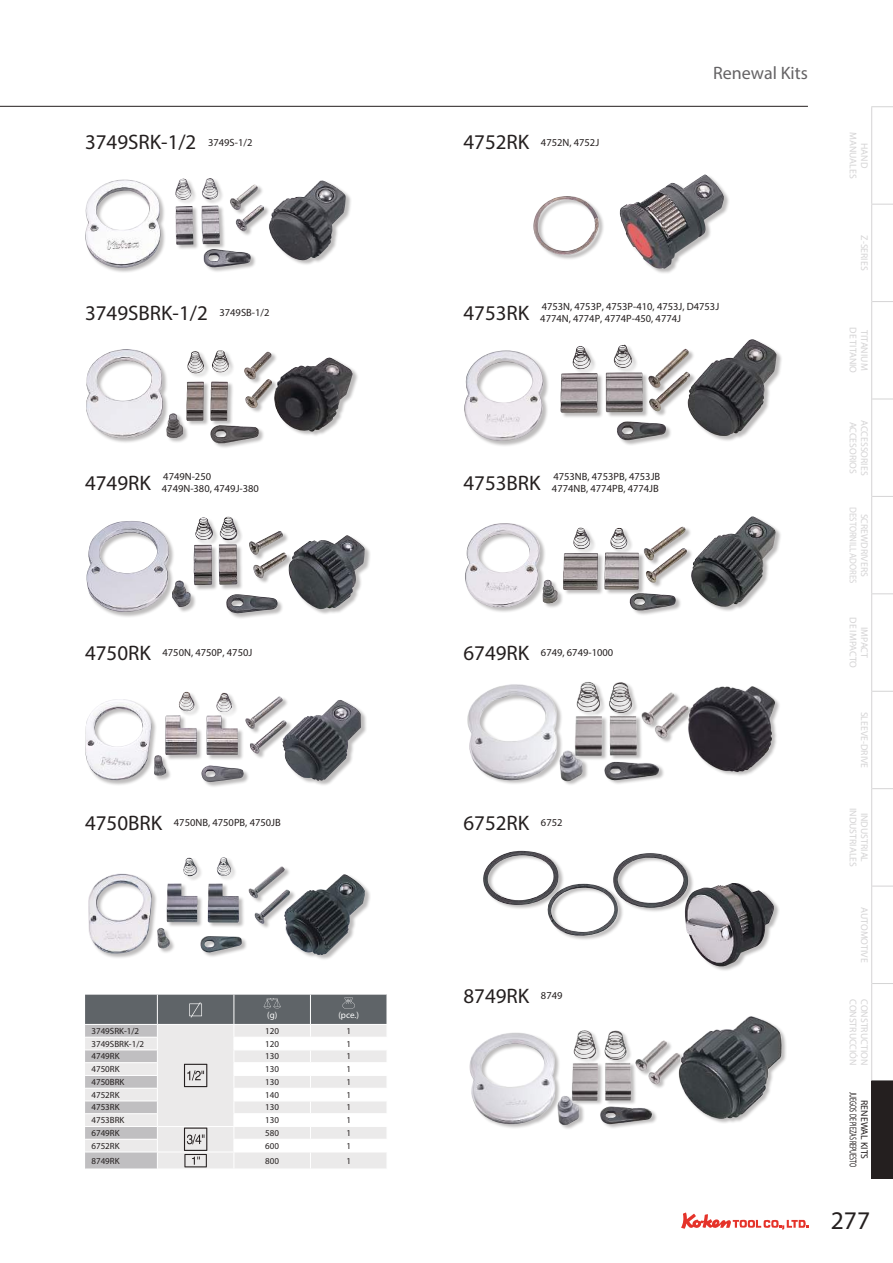
<style>
.page{position:relative;width:893px;height:1263px;background:#fff}
.page>*{position:absolute;margin:0;border:0;box-sizing:border-box;transform-origin:0 0}
.t1{font:25.5px "Myriad Pro";color:#241f1f}
.t2{font:21px "Myriad Pro";color:#241f1f}
.t3{font:18px "Myriad Pro";color:#656365}
.t4{font:10.5px/11.6px "Myriad Pro";color:#241f1f}
.t5{font:9.75px/11.2px "Myriad Pro";color:#d5d4d5;text-align:center}
.t6{font:9.75px/11.2px "Myriad Pro";color:#241f1f;text-align:center}
.t7{font:9px "Myriad Pro";color:#241f1f}
.t8{font:9px "Myriad Pro";color:#fff}
.s1{font-size:21px}
</style>
<div class="page">
<img style="left:469px;top:1016px;width:317px;height:113px">
<div style="left:483px;top:851px;width:297px;height:121px;background:#241f1f;opacity:.3"></div>
<img style="left:483px;top:851px;width:291px;height:118px">
<img style="left:467px;top:682px;width:313px;height:103px">
<div style="left:87px;top:517px;width:284px;height:102px;background:#241f1f;opacity:.3"></div>
<img style="left:220px;top:517px;width:18px;height:24px">
<div style="left:85px;top:178px;width:267px;height:96px;background:#241f1f;opacity:.3"></div>
<img style="left:202px;top:178px;width:16px;height:23px">
<div style="left:465px;top:516px;width:317px;height:100px;background:#241f1f;opacity:.3"></div>
<img style="left:465px;top:516px;width:311px;height:92px">
<div style="left:464px;top:339px;width:319px;height:108px;background:#241f1f;opacity:.3"></div>
<img style="left:613px;top:339px;width:164px;height:98px">
<div style="left:534px;top:175px;width:196px;height:100px;background:#241f1f;opacity:.3"></div>
<img style="left:533px;top:174px;width:191px;height:95px">
<div style="left:89px;top:857px;width:282px;height:104px;background:#241f1f;opacity:.3"></div>
<img style="left:182px;top:857px;width:49px;height:19px">
<div style="left:86px;top:692px;width:281px;height:96px;background:#241f1f;opacity:.3"></div>
<img style="left:176px;top:692px;width:103px;height:27px">
<div style="left:87px;top:349px;width:272px;height:100px;background:#241f1f;opacity:.3"></div>
<img style="left:86px;top:349px;width:143px;height:95px">
<svg style="left:85px;top:995px;width:302px;height:174px"></svg>
<hr style="left:0;top:106px;width:808px;height:1px;background:#241f1f">
<svg style="left:681px;top:1212px;width:128px;height:17px"></svg>
<div style="left:872px;top:1081px;width:21px;height:97px;background:#241f1f"></div>
<hr style="left:871px;top:302px;width:1px;height:97px;background:#d5d4d5">
<hr style="left:871px;top:496px;width:1px;height:98px;background:#d5d4d5">
<hr style="left:871px;top:789px;width:1px;height:97px;background:#d5d4d5">
<svg style="left:871px;top:106px;width:22px;height:1px"></svg>
<hr style="left:871px;top:107px;width:1px;height:97px;background:#d5d4d5">
<svg style="left:871px;top:204px;width:22px;height:1px"></svg>
<hr style="left:871px;top:205px;width:1px;height:97px;background:#d5d4d5">
<svg style="left:872px;top:301px;width:21px;height:1px"></svg>
<svg style="left:872px;top:399px;width:21px;height:1px"></svg>
<svg style="left:872px;top:496px;width:21px;height:1px"></svg>
<hr style="left:871px;top:399px;width:1px;height:97px;background:#d5d4d5">
<svg style="left:872px;top:593px;width:21px;height:1px"></svg>
<hr style="left:871px;top:594px;width:1px;height:97px;background:#d5d4d5">
<svg style="left:872px;top:691px;width:21px;height:1px"></svg>
<svg style="left:872px;top:788px;width:21px;height:1px"></svg>
<hr style="left:871px;top:691px;width:1px;height:98px;background:#d5d4d5">
<svg style="left:872px;top:886px;width:21px;height:1px"></svg>
<hr style="left:871px;top:886px;width:1px;height:97px;background:#d5d4d5">
<svg style="left:872px;top:983px;width:21px;height:1px"></svg>
<hr style="left:871px;top:983px;width:1px;height:97px;background:#d5d4d5">
<svg style="left:871px;top:1080px;width:22px;height:1px"></svg>
<svg style="left:871px;top:1178px;width:22px;height:1px"></svg>
<hr style="left:871px;top:1081px;width:1px;height:97px;background:#241f1f">
<h2 class="t2" style="left:85px;top:129px;width:169px">3749SRK-1/2 <sup>3749S-1/2</sup></h2>
<h2 class="t2" style="left:85px;top:299px;width:186px">3749SBRK-1/2 <sup>3749SB-1/2</sup></h2>
<p class="t4" style="left:463px;top:136px;width:137px"><span class="s1">4752RK</span> 4752N, 4752J</p>
<h3 class="t3" style="left:713px;top:62px;width:96px">Renewal Kits</h3>
<p class="t4" style="left:540px;top:301px;width:180px;text-indent:-77px"><span class="s1">4753RK</span> 4753N, 4753P, 4753P-410, 4753J, D4753J<br>4774N, 4774P, 4774P-450, 4774J</p>
<p class="t4" style="left:463px;top:471px;width:198px"><span class="s1">4753BRK</span> 4753NB, 4753PB, 4753JB</p>
<p class="t4" style="left:162px;top:471px;width:99px">4749N-250<br>4749N-380, 4749J-380</p>
<h2 class="t2" style="left:85px;top:470px;width:67px">4749RK</h2>
<p class="t4" style="left:552px;top:482px;width:108px">4774NB, 4774PB, 4774JB</p>
<p class="t4" style="left:85px;top:647px;width:169px"><span class="s1">4750RK</span> 4750N, 4750P, 4750J</p>
<p class="t4" style="left:463px;top:647px;width:151px"><span class="s1">6749RK</span> 6749, 6749-1000</p>
<p class="t4" style="left:85px;top:817px;width:197px"><span class="s1">4750BRK</span> 4750NB, 4750PB, 4750JB</p>
<h2 class="t2" style="left:463px;top:810px;width:100px">6752RK <sup>6752</sup></h2>
<p class="t8" style="left:267px;top:1009px;width:12px">(g)</p>
<p class="t8" style="left:338px;top:1009px;width:22px">(pce.)</p>
<p class="t7" style="left:91px;top:1025px;width:49px">3749SRK-1/2</p>
<p class="t7" style="left:265px;top:1025px;width:15px">120</p>
<p class="t7" style="left:346px;top:1025px;width:6px">1</p>
<p class="t7" style="left:91px;top:1038px;width:54px">3749SBRK-1/2</p>
<p class="t7" style="left:265px;top:1038px;width:15px">120</p>
<p class="t7" style="left:346px;top:1038px;width:6px">1</p>
<p class="t7" style="left:91px;top:1051px;width:30px">4749RK</p>
<p class="t7" style="left:265px;top:1051px;width:15px">130</p>
<p class="t7" style="left:346px;top:1051px;width:6px">1</p>
<p class="t7" style="left:91px;top:1063px;width:30px">4750RK</p>
<p class="t7" style="left:265px;top:1063px;width:15px">130</p>
<p class="t7" style="left:346px;top:1063px;width:6px">1</p>
<p class="t7" style="left:91px;top:1076px;width:35px">4750BRK</p>
<p class="t7" style="left:265px;top:1076px;width:15px">130</p>
<p class="t7" style="left:346px;top:1076px;width:6px">1</p>
<p class="t7" style="left:91px;top:1089px;width:30px">4752RK</p>
<p class="t7" style="left:265px;top:1089px;width:15px">140</p>
<p class="t7" style="left:346px;top:1089px;width:6px">1</p>
<p class="t7" style="left:91px;top:1102px;width:30px">4753RK</p>
<p class="t7" style="left:265px;top:1102px;width:15px">130</p>
<p class="t7" style="left:346px;top:1102px;width:6px">1</p>
<p class="t7" style="left:91px;top:1114px;width:35px">4753BRK</p>
<p class="t7" style="left:265px;top:1114px;width:15px">130</p>
<p class="t7" style="left:346px;top:1114px;width:6px">1</p>
<p class="t7" style="left:91px;top:1127px;width:30px">6749RK</p>
<p class="t7" style="left:265px;top:1127px;width:15px">580</p>
<p class="t7" style="left:346px;top:1127px;width:6px">1</p>
<p class="t7" style="left:91px;top:1140px;width:30px">6752RK</p>
<p class="t7" style="left:265px;top:1140px;width:15px">600</p>
<p class="t7" style="left:346px;top:1140px;width:6px">1</p>
<p class="t7" style="left:91px;top:1155px;width:30px">8749RK</p>
<p class="t7" style="left:265px;top:1155px;width:15px">800</p>
<p class="t7" style="left:346px;top:1155px;width:6px">1</p>
<h2 class="t2" style="left:463px;top:983px;width:100px">8749RK <sup>8749</sup></h2>
<p class="t5" style="left:870px;top:132px;width:48px;rotate:90deg">HAND<br>MANUALES</p>
<p class="t5" style="left:870px;top:235px;width:36px;rotate:90deg">Z-SERIES</p>
<p class="t5" style="left:859px;top:327px;width:47px;rotate:90deg">DE TITANIO</p>
<p class="t5" style="left:870px;top:330px;width:42px;rotate:90deg">TITANIUM</p>
<p class="t5" style="left:859px;top:421px;width:54px;rotate:90deg">ACCESORIOS</p>
<p class="t5" style="left:870px;top:420px;width:57px;rotate:90deg">ACCESSORIES</p>
<p class="t5" style="left:870px;top:507px;width:78px;rotate:90deg">SCREWDRIVERS<br>DESTORNILLADORES</p>
<p class="t5" style="left:870px;top:617px;width:52px;rotate:90deg">IMPACT<br>DE IMPACTO</p>
<p class="t5" style="left:870px;top:712px;width:58px;rotate:90deg">SLEEVE-DRIVE</p>
<p class="t5" style="left:870px;top:808px;width:60px;rotate:90deg">INDUSTRIAL<br>INDUSTRIALES</p>
<p class="t5" style="left:870px;top:907px;width:57px;rotate:90deg">AUTOMOTIVE</p>
<p class="t5" style="left:859px;top:999px;width:68px;rotate:90deg">CONSTRUCCIÓN</p>
<p class="t5" style="left:870px;top:999px;width:68px;rotate:90deg">CONSTRUCTION</p>
<p class="t6" style="left:870px;top:1092px;width:76px;rotate:90deg">RENEWAL KITS<br>JUEGOS DE PIEZAS REPUESTO</p>
<h1 class="t1" style="left:831px;top:1205px;width:41px">277</h1>
</div>
